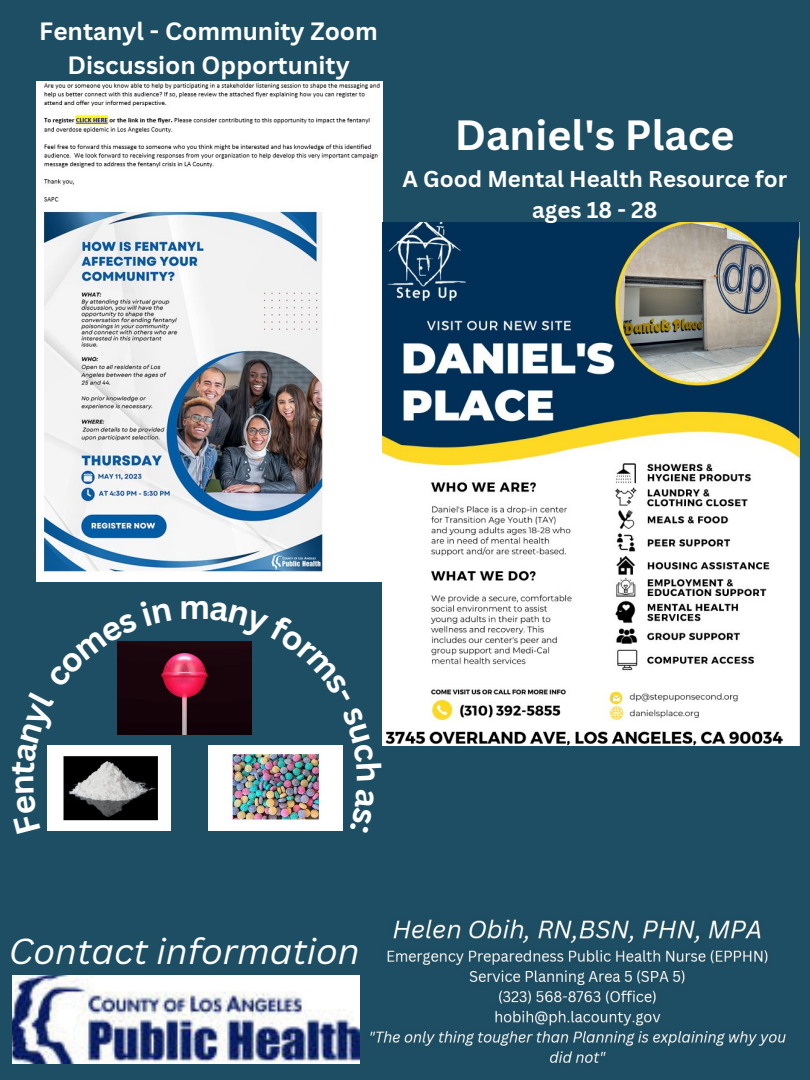
<style>
.page{position:relative;width:810px;height:1080px;background:#1e4e63}
.page>*{position:absolute;margin:0;border:0;box-sizing:border-box;transform-origin:0 0}
.t1{font:700 41.12px "Canva Sans";color:#fff}
.t2{font:italic 35.12px "Canva Sans";color:#fff}
.t3{font:700 33.38px "Canva Sans";color:#fff}
.t4{font:700 24.38px/33.8px "Canva Sans";color:#fff;text-align:center}
.t5{font:700 22.31px/30.9px "Canva Sans";color:#fff;text-align:center}
</style>
<div class="page">
<img style="left:37px;top:81px;width:345px;height:500px">
<img style="left:382px;top:222px;width:417px;height:524px">
<img style="left:12px;top:976px;width:348px;height:88px">
<img style="left:209px;top:746px;width:134px;height:84px">
<img style="left:172px;top:642px;width:38px;height:92px">
<img style="left:370px;top:915px;width:416px;height:149px">
<svg style="left:47px;top:641px;width:125px;height:190px"></svg>
<svg style="left:210px;top:601px;width:173px;height:179px"></svg>
<p class="t4" style="left:39px;top:14px;width:340px">Fentanyl - Community Zoom<br>Discussion Opportunity</p>
<h1 class="t1" style="left:455px;top:106px;width:281px">Daniel's Place</h1>
<p class="t5" style="left:402px;top:163px;width:386px">A Good Mental Health Resource for ages 18 - 28</p>
<h3 class="t3" style="left:179px;top:583px;width:33px">m</h3>
<h2 class="t2" style="left:9px;top:926px;width:352px">Contact information</h2>
</div>
